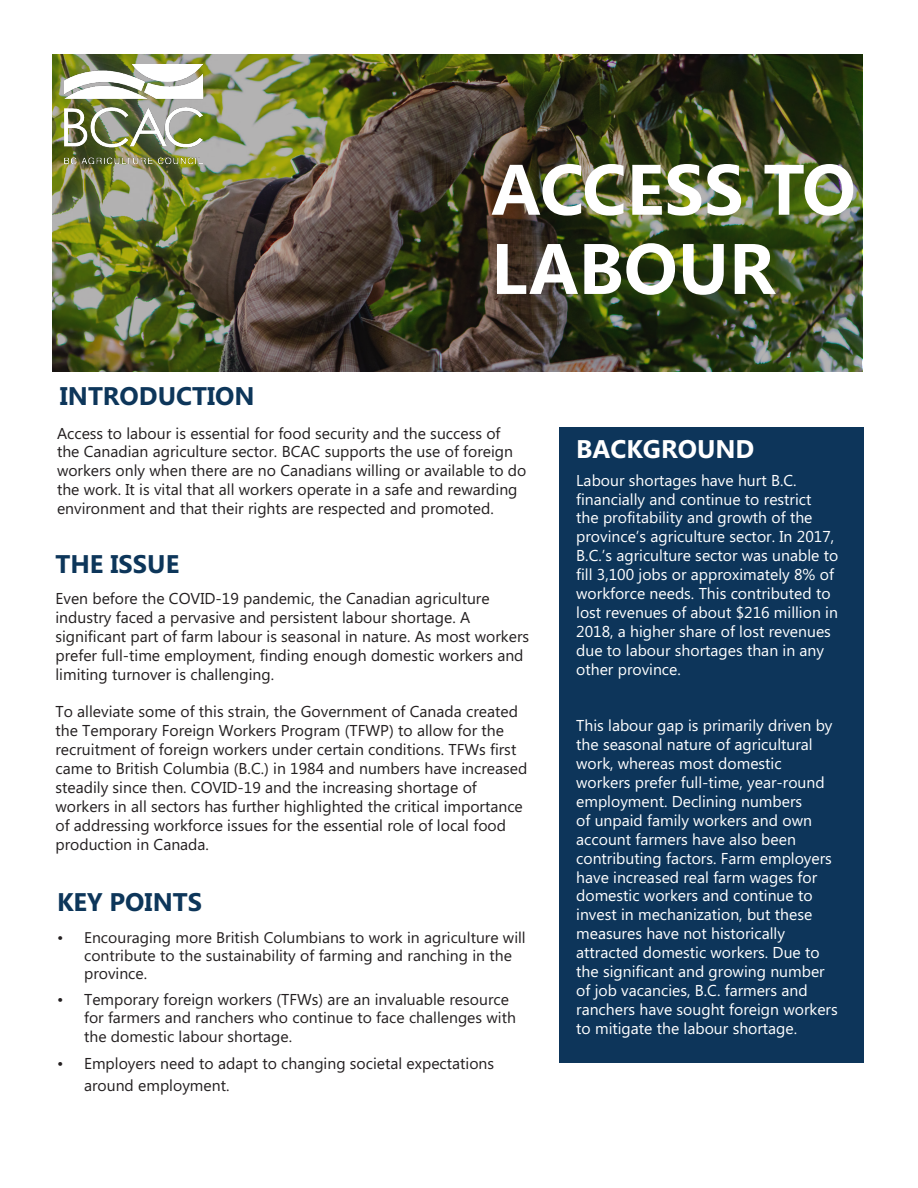
<style>
.page{position:relative;width:918px;height:1188px;background:#fff}
.page>*{position:absolute;margin:0;border:0;box-sizing:border-box;transform-origin:0 0}
.t1{font:700 66px "Microsoft Ya Hei";color:#fff}
.t2{font:700 25.5px "Microsoft Phags Pa";color:#0d365a}
.t3{font:700 25.5px "Microsoft Phags Pa";color:#fff}
.t4{font:15.75px/18.9px "Microsoft Phags Pa";color:#231f20}
.t5{font:15.75px/18.9px "Microsoft Phags Pa";color:#fff}
.t6{font:15.45px/18px "Microsoft Phags Pa";color:#231f20}
</style>
<div class="page">
<div style="left:559px;top:427px;width:305px;height:635px;background:#0d355a"></div>
<img style="left:52px;top:54px;width:810px;height:318px">
<img style="left:65px;top:64px;width:137px;height:100px">
<p class="t2" style="left:60px;top:378px;width:196px">INTRODUCTION</p>
<p class="t1" style="left:491px;top:145px;width:366px">ACCESS TO</p>
<p class="t1" style="left:491px;top:224px;width:285px">LABOUR</p>
<p class="t4" style="left:57px;top:423px;width:471px">Access to labour is essential for food security and the success of the Canadian agriculture sector. BCAC supports the use of foreign workers only when there are no Canadians willing or available to do the work. It is vital that all workers operate in a safe and rewarding environment and that their rights are respected and promoted.</p>
<p class="t2" style="left:56px;top:546px;width:125px">THE ISSUE</p>
<p class="t4" style="left:56px;top:588px;width:475px">Even before the COVID-19 pandemic, the Canadian agriculture industry faced a pervasive and persistent labour shortage. A significant part of farm labour is seasonal in nature. As most workers prefer full-time employment, finding enough domestic workers and limiting turnover is challenging.</p>
<p class="t4" style="left:56px;top:702px;width:473px">To alleviate some of this strain, the Government of Canada created the Temporary Foreign Workers Program (TFWP) to allow for the recruitment of foreign workers under certain conditions. TFWs first came to British Columbia (B.C.) in 1984 and numbers have increased steadily since then. COVID-19 and the increasing shortage of workers in all sectors has further highlighted the critical importance of addressing workforce issues for the essential role of local food production in Canada.</p>
<p class="t2" style="left:57px;top:883px;width:147px">KEY POINTS</p>
<p class="t6" style="left:84px;top:928px;width:443px;text-indent:-27px">• Encouraging more British Columbians to work in agriculture will contribute to the sustainability of farming and ranching in the</p>
<p class="t4" style="left:84px;top:963px;width:65px">province.</p>
<p class="t4" style="left:57px;top:989px;width:453px">• Temporary foreign workers (TFWs) are an invaluable resource</p>
<p class="t6" style="left:84px;top:1008px;width:433px;line-height:18.9px">for farmers and ranchers who continue to face challenges with the domestic labour shortage.</p>
<p class="t4" style="left:84px;top:1052px;width:412px;line-height:21.6px;text-indent:-27px">• Employers need to adapt to changing societal expectations around employment.</p>
<p class="t3" style="left:576px;top:431px;width:180px">BACKGROUND</p>
<p class="t5" style="left:576px;top:470px;width:264px">Labour shortages have hurt B.C. financially and continue to restrict<br>the profitability and growth of the province’s agriculture sector. In 2017, B.C.’s agriculture sector was unable to fill 3,100 jobs or approximately 8% of workforce needs. This contributed to lost revenues of about $216 million in 2018, a higher share of lost revenues due to labour shortages than in any other province.</p>
<p class="t5" style="left:576px;top:716px;width:263px">This labour gap is primarily driven by the seasonal nature of agricultural work, whereas most domestic workers prefer full-time, year-round employment. Declining numbers<br>of unpaid family workers and own account farmers have also been contributing factors. Farm employers have increased real farm wages for domestic workers and continue to invest in mechanization, but these measures have not historically attracted domestic workers. Due to the significant and growing number of job vacancies, B.C. farmers and ranchers have sought foreign workers to mitigate the labour shortage.</p>
</div>
